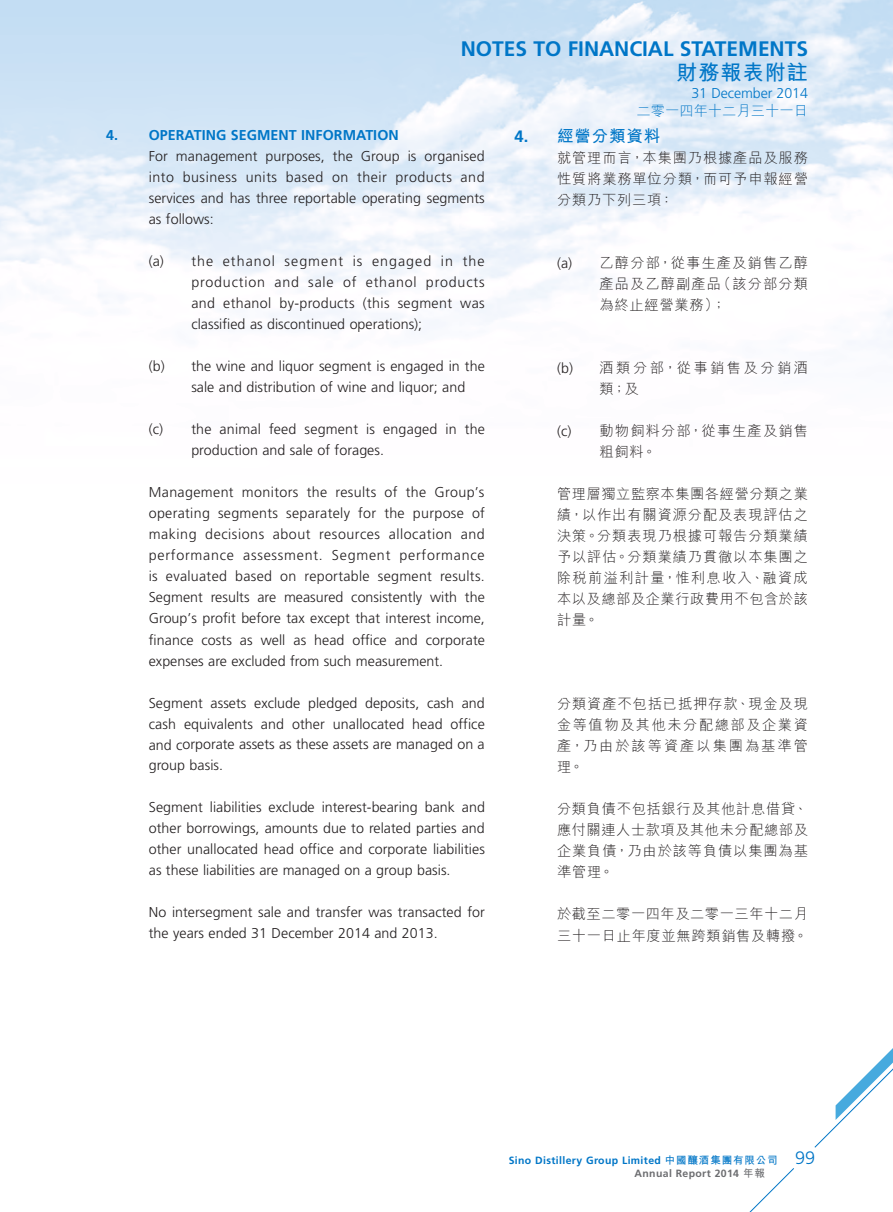
<style>
.page{position:relative;width:893px;height:1212px;background:#fff}
.page>*{position:absolute;margin:0;border:0;box-sizing:border-box;transform-origin:0 0}
.t1{font:700 21px "Frutiger LT Std";color:#0076c7}
.t2{font:700 21px "M Hei HK";letter-spacing:.055em;color:#0076c7}
.t3{font:300 18px "Frutiger LT Std";color:#0076c7}
.C_Heading_1{font:700 16.5px "M Hei HK";letter-spacing:.055em;color:#0076c7}
.Body_Text{font:300 14.25px/21px "Frutiger LT Std";letter-spacing:.005em;color:#231f20;text-align:justify}
.C_Body_Text{font:300 14.25px/21px "M Hei HK";letter-spacing:.06em;color:#231f20;text-align:justify}
.C_Body_Text-2{font:300 14.25px/21px "M Hei HK";letter-spacing:.04em;color:#231f20}
.Heading_1{font:700 14.25px "Frutiger LT Std";letter-spacing:.005em;color:#0076c7}
.C_Body_Text-3{font:300 14.25px/21px "M Hei HK";letter-spacing:.08em;color:#231f20}
.C_Body_Text-4{font:300 14.25px/21px "M Hei HK";letter-spacing:.175em;color:#231f20}
.t4{font:300 14.25px "Frutiger LT Std";letter-spacing:-.005em;color:#0076c7}
.t5{font:300 14.25px "M Hei HK";letter-spacing:.005em;color:#0076c7}
.t6{font:700 10.5px/12.8px "Frutiger LT Std";letter-spacing:.035em;color:#0076c7}
.s1{font-family:"Frutiger LT Std"}
.s2{font-family:"M Hei HK"}
.s3{color:#6c6d70}
.s4{font-family:"M Hei HK";color:#6c6d70}
</style>
<div class="page">
<svg style="left:814px;top:1048px;width:79px;height:100px"></svg>
<svg style="left:749px;top:1168px;width:45px;height:44px"></svg>
<h1 class="t1" style="left:461px;top:36px;width:349px">NOTES TO FINANCIAL STATEMENTS</h1>
<h1 class="t2" style="left:676px;top:57px;width:133px">財務報表附註</h1>
<p class="t4" style="left:691px;top:85px;width:118px">31 December 2014</p>
<p class="t5" style="left:636px;top:103px;width:173px">二零一四年十二月三十一日</p>
<p class="Heading_1" style="left:106px;top:127px;width:294px">4. OPERATING SEGMENT INFORMATION</p>
<p class="Body_Text" style="left:149px;top:146px;width:338px">For management purposes, the Group is organised into business units based on their products and services and has three reportable operating segments as follows:</p>
<p class="Body_Text" style="left:191px;top:251px;width:295px;text-indent:-43px">(a) the ethanol segment is engaged in the production and sale of ethanol products and ethanol by-products (this segment was classified as discontinued operations);</p>
<p class="Body_Text" style="left:191px;top:356px;width:295px;text-indent:-43px">(b) the wine and liquor segment is engaged in the sale and distribution of wine and liquor; and</p>
<p class="Body_Text" style="left:191px;top:419px;width:295px;text-indent:-43px">(c) the animal feed segment is engaged in the production and sale of forages.</p>
<p class="Body_Text" style="left:149px;top:482px;width:338px">Management monitors the results of the Group’s operating segments separately for the purpose of making decisions about resources allocation and performance assessment. Segment performance is evaluated based on reportable segment results.<br>Segment results are measured consistently with the Group’s profit before tax except that interest income, finance costs as well as head office and corporate expenses are excluded from such measurement.</p>
<p class="Body_Text" style="left:149px;top:692px;width:338px">Segment assets exclude pledged deposits, cash and cash equivalents and other unallocated head office and corporate assets as these assets are managed on a group basis.</p>
<p class="Body_Text" style="left:149px;top:797px;width:338px">Segment liabilities exclude interest-bearing bank and other borrowings, amounts due to related parties and other unallocated head office and corporate liabilities as these liabilities are managed on a group basis.</p>
<p class="Body_Text" style="left:149px;top:902px;width:337px">No intersegment sale and transfer was transacted for the years ended 31 December 2014 and 2013.</p>
<p class="C_Heading_1" style="left:514px;top:124px;width:147px"><span class="s1">4.</span> 經營分類資料</p>
<p class="C_Body_Text" style="left:557px;top:147px;width:252px">就管理而言，本集團乃根據產品及服務性質將業務單位分類，而可予申報經營分類乃下列三項：</p>
<p class="C_Body_Text" style="left:600px;top:252px;width:210px;text-indent:-43px"><span class="s1">(a)</span> 乙醇分部，從事生產及銷售乙醇產品及乙醇副產品（該分部分類為終止經營業務）；</p>
<p class="C_Body_Text-4" style="left:600px;top:357px;width:210px;text-indent:-43px"><span class="s1">(b)</span> 酒類分部，從事銷售及分銷酒類；及</p>
<p class="C_Body_Text-3" style="left:600px;top:420px;width:210px;text-indent:-43px"><span class="s1">(c)</span> 動物飼料分部，從事生產及銷售粗飼料。</p>
<p class="C_Body_Text" style="left:557px;top:483px;width:252px">管理層獨立監察本集團各經營分類之業績，以作出有關資源分配及表現評估之決策。分類表現乃根據可報告分類業績予以評估。分類業績乃貫徹以本集團之除稅前溢利計量，惟利息收入、融資成本以及總部及企業行政費用不包含於該計量。</p>
<p class="C_Body_Text" style="left:557px;top:693px;width:252px">分類資產不包括已抵押存款、現金及現金等值物及其他未分配總部及企業資產，乃由於該等資產以集團為基準管理。</p>
<p class="C_Body_Text" style="left:557px;top:798px;width:252px">分類負債不包括銀行及其他計息借貸、應付關連人士款項及其他未分配總部及企業負債，乃由於該等負債以集團為基準管理。</p>
<p class="C_Body_Text-2" style="left:557px;top:903px;width:252px">於截至二零一四年及二零一三年十二月三十一日止年度並無跨類銷售及轉撥。</p>
<p class="t6" style="left:635px;top:1154px;width:145px;text-indent:-126px">Sino Distillery Group Limited <span class="s2">中國釀酒集團有限公司<br></span><span class="s3">Annual Report 2014</span> <span class="s4">年報</span></p>
<p class="t3" style="left:795px;top:1147px;width:22px">99</p>
</div>
